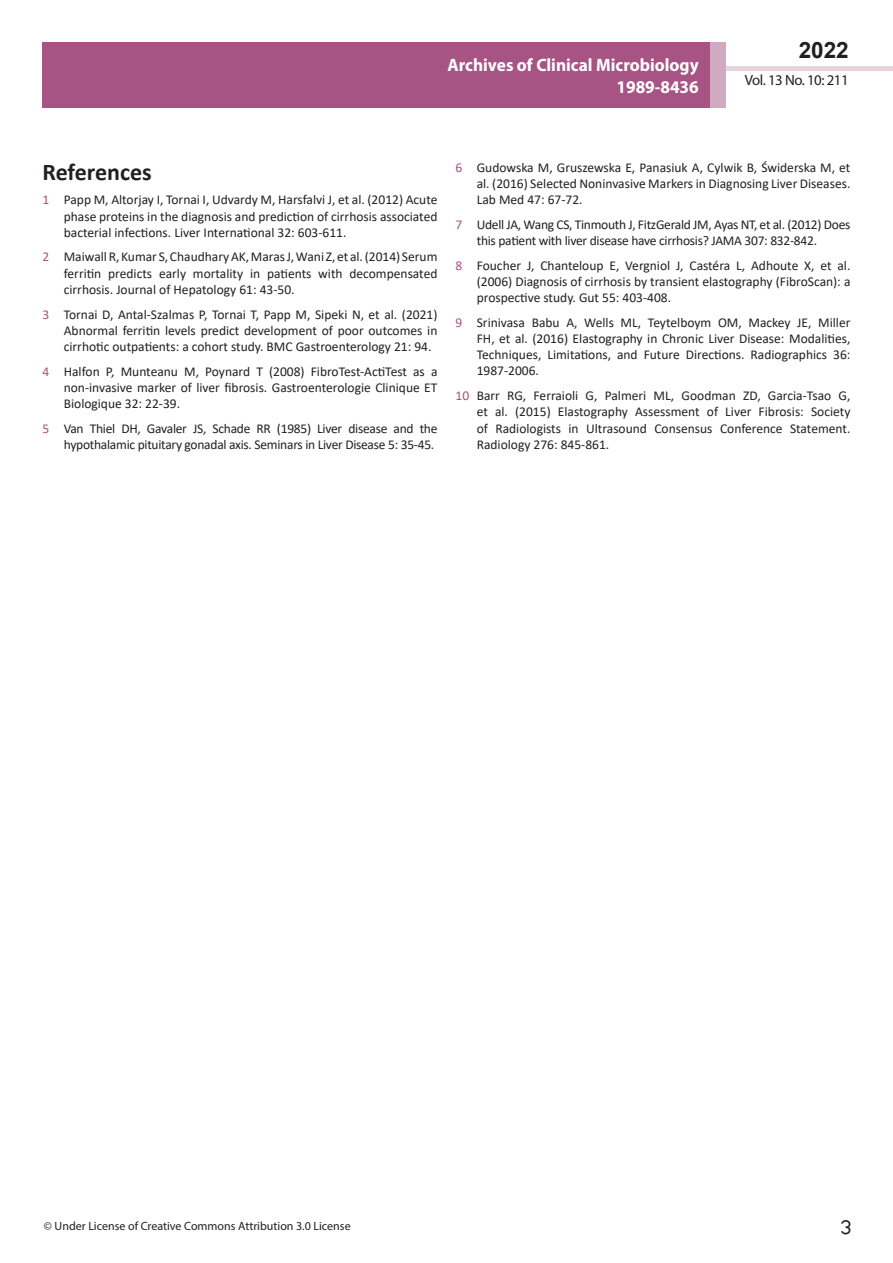
<style>
.page{position:relative;width:893px;height:1263px;background:#fff}
.page>*{position:absolute;margin:0;border:0;box-sizing:border-box;transform-origin:0 0}
.t1{font:25.5px "Tunga";color:#231f20}
.side-heading{font:700 24px "Calibri";color:#231f20}
.t2{font:700 22.5px "Arial";color:#231f20}
.t3{font:700 18px/21.6px "Myriad Pro";color:#fff;text-align:right;scale:.96 1}
.t4{font:14.85px "Myriad Pro";letter-spacing:-.03em;color:#231f20}
.t5{font:13.5px/16.2px "Calibri";color:#231f20;text-align:justify}
.t6{font:13.5px/16.2px "Calibri";letter-spacing:-.02em;color:#231f20;text-align:right}
.t7{font:12px "Myriad Pro";color:#231f20}
.s1{color:#a75484}
</style>
<div class="page">
<div style="left:722px;top:66px;width:171px;height:5px;background:#e7d2de"></div>
<div style="left:43px;top:42px;width:682px;height:66px;background:#a75484"></div>
<div style="left:710px;top:42px;width:15px;height:66px;background:#d1a9c1"></div>
<h3 class="t3" style="left:448px;top:54px;width:263px">Archives of Clinical Microbiology<br>1989-8436</h3>
<h3 class="t2" style="left:799px;top:35px;width:52px">2022</h3>
<p class="t4" style="left:745px;top:71px;width:105px">Vol. 13 No. 10: 211</p>
<p class="side-heading" style="left:43px;top:155px;width:111px">References</p>
<p class="t5" style="left:64px;top:191px;width:375px;text-indent:-21px"><span class="s1">1</span> Papp M, Altorjay I, Tornai I, Udvardy M, Harsfalvi J, et al. (2012) Acute phase proteins in the diagnosis and prediction of cirrhosis associated bacterial infections. Liver International 32: 603-611.</p>
<p class="t5" style="left:64px;top:248px;width:375px;text-indent:-21px"><span class="s1">2</span> Maiwall R, Kumar S, Chaudhary AK, Maras J, Wani Z, et al. (2014) Serum ferritin predicts early mortality in patients with decompensated cirrhosis. Journal of Hepatology 61: 43-50.</p>
<p class="t5" style="left:64px;top:306px;width:375px;text-indent:-21px"><span class="s1">3</span> Tornai D, Antal-Szalmas P, Tornai T, Papp M, Sipeki N, et al. (2021)<br>Abnormal ferritin levels predict development of poor outcomes in cirrhotic outpatients: a cohort study. BMC Gastroenterology 21: 94.</p>
<p class="t5" style="left:64px;top:363px;width:375px;text-indent:-21px"><span class="s1">4</span> Halfon P, Munteanu M, Poynard T (2008) FibroTest-ActiTest as a non-invasive marker of liver fibrosis. Gastroenterologie Clinique ET Biologique 32: 22-39.</p>
<p class="t6" style="left:43px;top:420px;width:396px"><span class="s1">5</span> Van Thiel DH, Gavaler JS, Schade RR (1985) Liver disease and the hypothalamic pituitary gonadal axis. Seminars in Liver Disease 5: 35-45.</p>
<p class="t5" style="left:477px;top:159px;width:375px;text-indent:-21px"><span class="s1">6</span> Gudowska M, Gruszewska E, Panasiuk A, Cylwik B, Świderska M, et al. (2016) Selected Noninvasive Markers in Diagnosing Liver Diseases.<br>Lab Med 47: 67-72.</p>
<p class="t6" style="left:477px;top:216px;width:375px;text-align:left;text-indent:-21px"><span class="s1">7</span> Udell JA, Wang CS, Tinmouth J, FitzGerald JM, Ayas NT, et al. (2012) Does this patient with liver disease have cirrhosis? JAMA 307: 832-842.</p>
<p class="t5" style="left:477px;top:257px;width:375px;text-indent:-21px"><span class="s1">8</span> Foucher J, Chanteloup E, Vergniol J, Castéra L, Adhoute X, et al. (2006) Diagnosis of cirrhosis by transient elastography (FibroScan): a prospective study. Gut 55: 403-408.</p>
<p class="t5" style="left:477px;top:314px;width:375px;text-indent:-21px"><span class="s1">9</span> Srinivasa Babu A, Wells ML, Teytelboym OM, Mackey JE, Miller FH, et al. (2016) Elastography in Chronic Liver Disease: Modalities, Techniques, Limitations, and Future Directions. Radiographics 36:<br>1987-2006.</p>
<p class="t5" style="left:477px;top:387px;width:375px;text-indent:-21px"><span class="s1">10</span> Barr RG, Ferraioli G, Palmeri ML, Goodman ZD, Garcia-Tsao G, et al. (2015) Elastography Assessment of Liver Fibrosis: Society of Radiologists in Ultrasound Consensus Conference Statement.<br>Radiology 276: 845-861.</p>
<p class="t7" style="left:44px;top:1218px;width:308px">© Under License of Creative Commons Attribution 3.0 License</p>
<h1 class="t1" style="left:840px;top:1210px;width:13px">3</h1>
</div>
